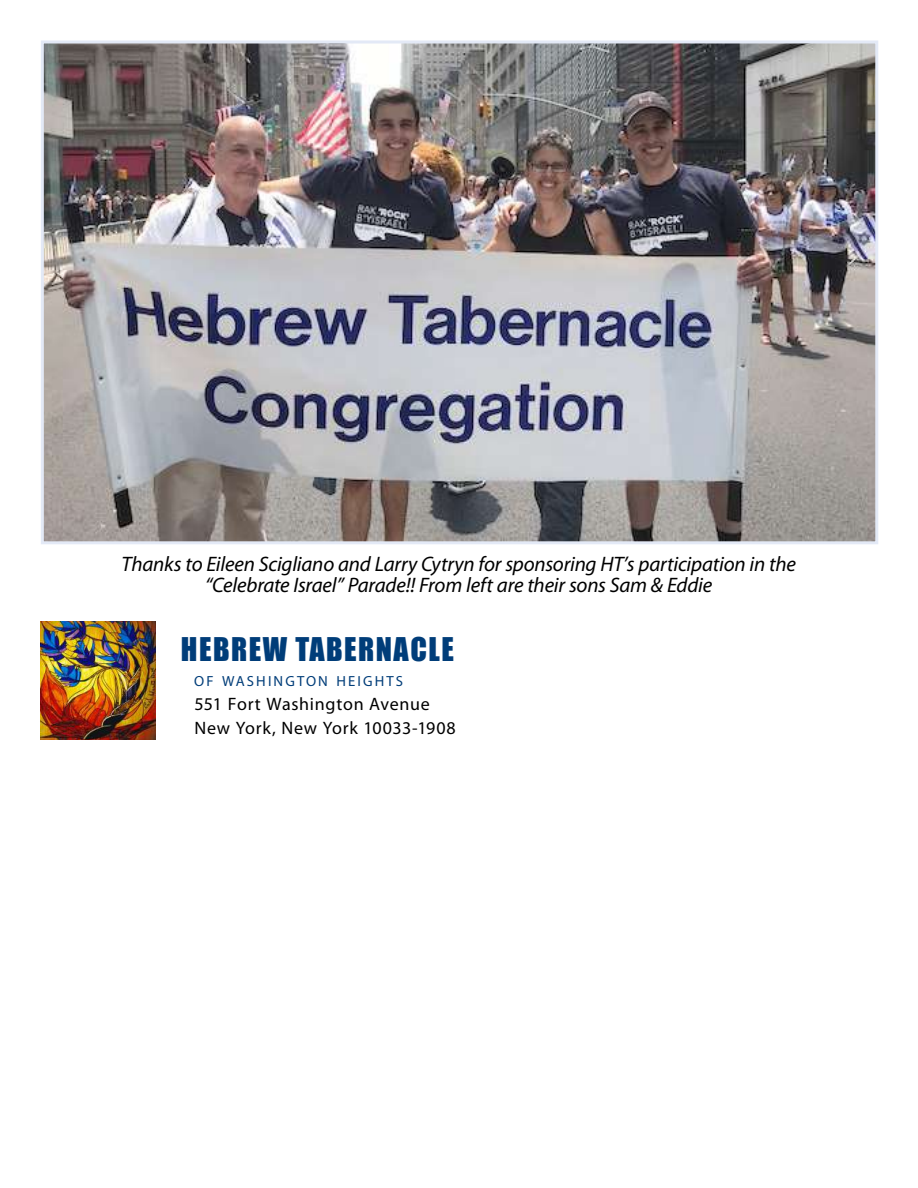
<style>
.page{position:relative;width:918px;height:1188px;background:#fff}
.page>*{position:absolute;margin:0;border:0;box-sizing:border-box;transform-origin:0 0}
.t1{font:30px "Impact";letter-spacing:.05em;color:#003d79}
.t2{font:italic 21px/21px "Myriad Pro";letter-spacing:-.01em;color:#000;text-align:center}
.t3{font:18px/24px "Myriad Pro";letter-spacing:.04em;color:#000}
.t4{font:14.7px "Myriad Pro";letter-spacing:.145em;color:#003d79}
</style>
<div class="page">
<img style="left:41px;top:621px;width:115px;height:119px">
<img style="left:45px;top:44px;width:829px;height:496px">
<div style="left:41px;top:40px;width:837px;height:504px;border:3px solid #e3e9f6"></div>
<p class="t2" style="left:122px;top:553px;width:676px">Thanks to Eileen Scigliano and Larry Cytryn for sponsoring HT’s participation in the “Celebrate Israel” Parade!! From left are their sons Sam &amp; Eddie</p>
<h1 class="t1" style="left:181px;top:626px;width:275px">HEBREW TABERNACLE</h1>
<p class="t4" style="left:194px;top:672px;width:210px">OF WASHINGTON HEIGHTS</p>
<p class="t3" style="left:194px;top:692px;width:263px">551 Fort Washington Avenue<br>New York, New York 10033-1908</p>
</div>
